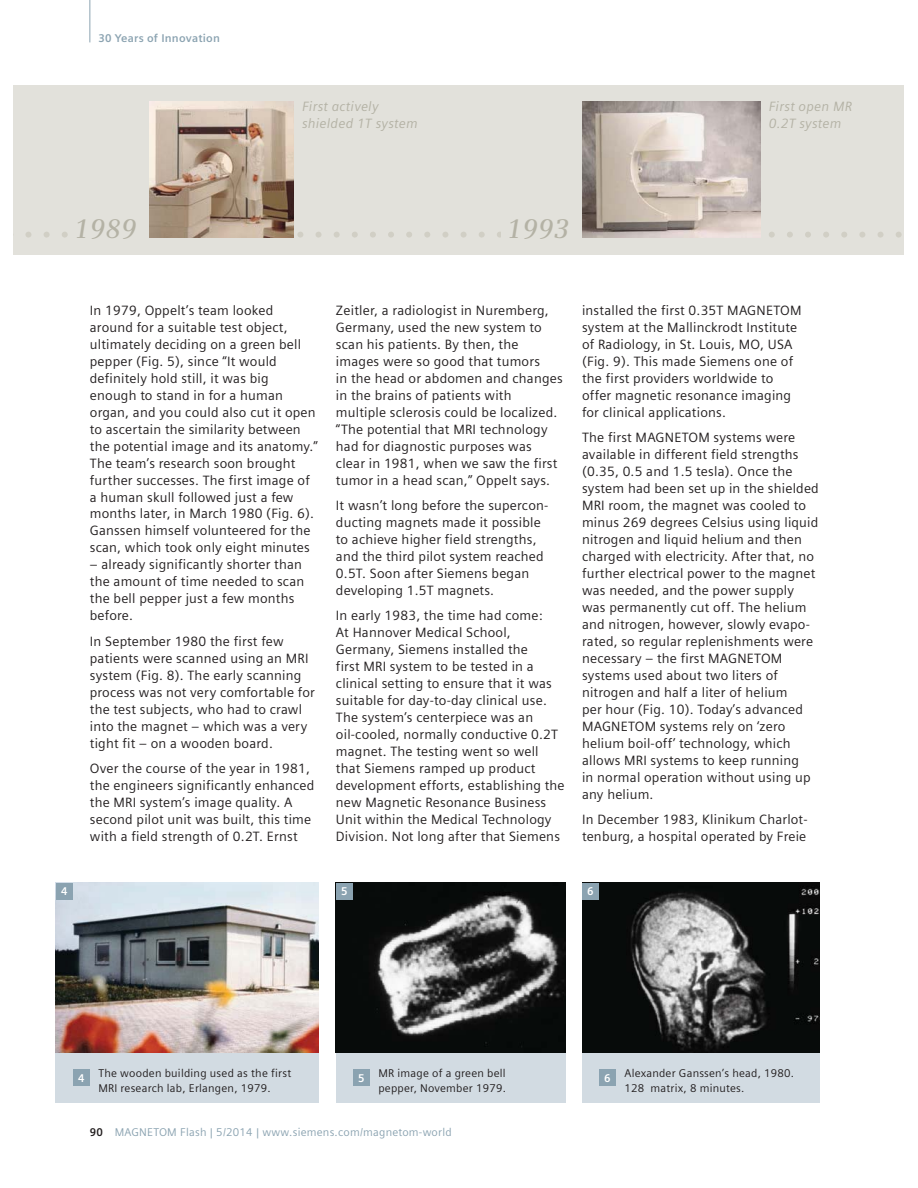
<style>
.page{position:relative;width:918px;height:1188px;background:#fff}
.page>*{position:absolute;margin:0;border:0;box-sizing:border-box;transform-origin:0 0}
.t1{font:italic 600 27px "Siemens Serif";letter-spacing:.005em;color:#b4b2a5}
.t2{font:13.5px/17px "Siemens Sans";letter-spacing:.015em;color:#231f20}
.t3{font:italic 13.5px/17px "Siemens Sans";letter-spacing:.015em;color:#b4b2a5}
.t4{font:11.25px/14.9px "Siemens Sans";letter-spacing:.02em;color:#231f20}
.t5{font:11.25px "Siemens Sans";letter-spacing:.02em;color:#8ba3b1}
.t6{font:700 11.25px "Siemens Sans";letter-spacing:.02em;color:#8ba3b1}
.t7{font:700 11.25px "Siemens Sans";color:#fff}
.s1{font-weight:700;color:#231f20}
</style>
<div class="page">
<div style="left:13px;top:85px;width:891px;height:170px;background:#e2e1db"></div>
<svg style="left:25px;top:232px;width:877px;height:6px"></svg>
<div style="left:56px;top:1052px;width:263px;height:51px;background:#d2dbe2"></div>
<img style="left:56px;top:883px;width:263px;height:169px">
<div style="left:56px;top:883px;width:17px;height:16px;background:#8ba3b1"></div>
<div style="left:73px;top:1069px;width:17px;height:17px;background:#8ba3b1"></div>
<div style="left:336px;top:1052px;width:229px;height:51px;background:#d2dbe2"></div>
<div style="left:582px;top:1052px;width:238px;height:51px;background:#d2dbe2"></div>
<img style="left:336px;top:883px;width:229px;height:169px">
<img style="left:582px;top:883px;width:238px;height:169px">
<div style="left:336px;top:883px;width:17px;height:16px;background:#8ba3b1"></div>
<div style="left:582px;top:883px;width:17px;height:16px;background:#8ba3b1"></div>
<div style="left:353px;top:1069px;width:17px;height:17px;background:#8ba3b1"></div>
<div style="left:599px;top:1069px;width:17px;height:17px;background:#8ba3b1"></div>
<div style="left:501px;top:212px;width:81px;height:26px;background:#e2e1db"></div>
<img style="left:582px;top:102px;width:178px;height:136px">
<div style="left:69px;top:212px;width:80px;height:26px;background:#e2e1db"></div>
<img style="left:149px;top:102px;width:145px;height:136px">
<hr style="left:90px;top:0;width:1px;height:42px;background:#8ba3b1">
<p class="t6" style="left:98px;top:34px;width:123px">30 Years of Innovation</p>
<p class="t3" style="left:302px;top:99px;width:117px">First actively shielded 1T system</p>
<p class="t3" style="left:769px;top:99px;width:85px">First open MR<br>0.2T system</p>
<h1 class="t1" style="left:74px;top:212px;width:64px">1989</h1>
<h1 class="t1" style="left:507px;top:212px;width:64px">1993</h1>
<p class="t7" style="left:61px;top:886px;width:8px">4</p>
<p class="t2" style="left:90px;top:303px;width:230px">In 1979, Oppelt’s team looked around for a suitable test object, ultimately deciding on a green bell pepper (Fig. 5), since “It would definitely hold still, it was big enough to stand in for a human organ, and you could also cut it open to ascertain the similarity between the potential image and its anatomy.” The team’s research soon brought further successes. The first image of a human skull followed just a few months later, in March 1980 (Fig. 6).<br>Ganssen himself volunteered for the scan, which took only eight minutes</p>
<p class="t2" style="left:90px;top:557px;width:216px">– already significantly shorter than the amount of time needed to scan the bell pepper just a few months before.</p>
<p class="t2" style="left:90px;top:634px;width:227px">In September 1980 the first few patients were scanned using an MRI system (Fig. 8). The early scanning process was not very comfortable for the test subjects, who had to crawl into the magnet – which was a very tight fit – on a wooden board.</p>
<p class="t2" style="left:90px;top:761px;width:226px">Over the course of the year in 1981, the engineers significantly enhanced the MRI system’s image quality. A second pilot unit was built, this time with a field strength of 0.2T. Ernst</p>
<p class="t2" style="left:336px;top:303px;width:228px">Zeitler, a radiologist in Nuremberg, Germany, used the new system to scan his patients. By then, the images were so good that tumors<br>in the head or abdomen and changes in the brains of patients with multiple sclerosis could be localized. “The potential that MRI technology had for diagnostic purposes was clear in 1981, when we saw the first tumor in a head scan,” Oppelt says.</p>
<p class="t2" style="left:336px;top:498px;width:214px">It wasn’t long before the supercon&shy;ducting magnets made it possible to achieve higher field strengths, and the third pilot system reached<br>0.5T. Soon after Siemens began developing 1.5T magnets.</p>
<p class="t2" style="left:336px;top:608px;width:230px">In early 1983, the time had come:<br>At Hannover Medical School, Germany, Siemens installed the<br>first MRI system to be tested in a clinical setting to ensure that it was suitable for day-to-day clinical use.<br>The system’s centerpiece was an oil-cooled, normally conductive 0.2T magnet. The testing went so well that Siemens ramped up product development efforts, establishing the new Magnetic Resonance Business Unit within the Medical Technology Division. Not long after that Siemens</p>
<p class="t2" style="left:582px;top:303px;width:221px">installed the first 0.35T MAGNETOM system at the Mallinckrodt Institute of Radiology, in St. Louis, MO, USA (Fig. 9). This made Siemens one of the first providers worldwide to offer magnetic resonance imaging for clinical applications.</p>
<p class="t2" style="left:582px;top:430px;width:238px">The first MAGNETOM systems were available in different field strengths (0.35, 0.5 and 1.5 tesla). Once the system had been set up in the shielded MRI room, the magnet was cooled to minus 269 degrees Celsius using liquid nitrogen and liquid helium and then charged with electricity. After that, no further electrical power to the magnet was needed, and the power supply was permanently cut off. The helium and nitrogen, however, slowly evapo&shy;rated, so regular replenishments were necessary – the first MAGNETOM systems used about two liters of nitrogen and half a liter of helium<br>per hour (Fig. 10). Today’s advanced MAGNETOM systems rely on ‘zero helium boil-off’ technology, which allows MRI systems to keep running<br>in normal operation without using up any helium.</p>
<p class="t2" style="left:582px;top:812px;width:227px">In December 1983, Klinikum Charlot&shy;tenburg, a hospital operated by Freie</p>
<p class="t7" style="left:341px;top:886px;width:8px">5</p>
<p class="t7" style="left:587px;top:886px;width:8px">6</p>
<p class="t7" style="left:78px;top:1073px;width:8px">4</p>
<p class="t4" style="left:98px;top:1067px;width:194px">The wooden building used as the first<br>MRI research lab, Erlangen, 1979.</p>
<p class="t4" style="left:378px;top:1067px;width:129px">MR image of a green bell pepper, November 1979.</p>
<p class="t7" style="left:358px;top:1073px;width:8px">5</p>
<p class="t4" style="left:624px;top:1067px;width:171px">Alexander Ganssen’s head, 1980.<br>128 matrix, 8 minutes.</p>
<p class="t7" style="left:604px;top:1073px;width:8px">6</p>
<p class="t5" style="left:90px;top:1128px;width:363px"><span class="s1">90</span> MAGNETOM Flash | 5/2014 | www.siemens.com/magnetom-world</p>
</div>
